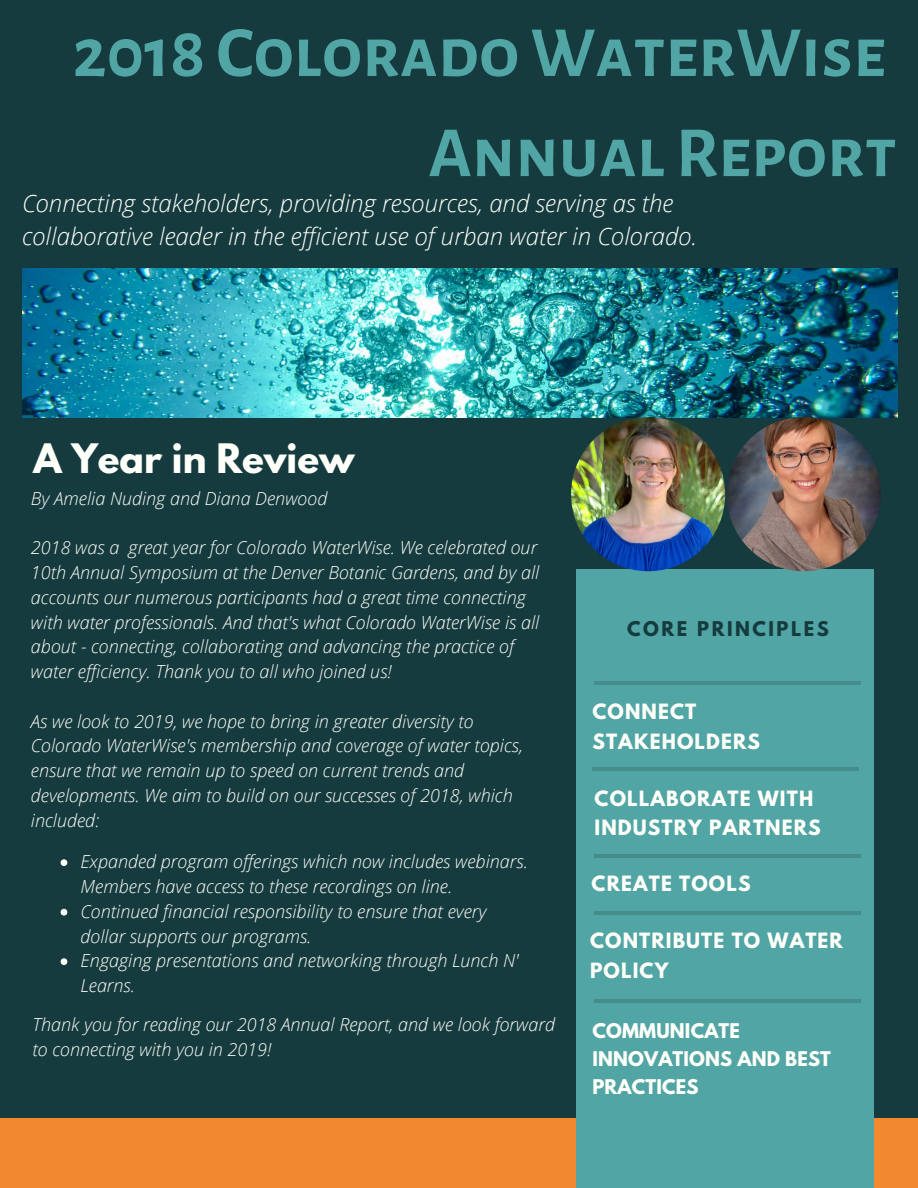
<style>
.page{position:relative;width:918px;height:1188px;background:#153b3f}
.page>*{position:absolute;margin:0;border:0;box-sizing:border-box;transform-origin:0 0}
.t1{font:700 72px/100.2px "Alegreya Sans SC";color:#52a5a5;text-align:right}
.t2{font:700 36px "League Spartan";color:#fffff9}
.t3{font:italic 300 24px/32.7px "Open Sans";color:#fffff9}
.t4{font:700 18.6px/29.7px "League Spartan";letter-spacing:.06em;color:#fffff9}
.t5{font:italic 300 18px/24.8px "Open Sans";color:#fffff9}
.t6{font:700 18px/28px "League Spartan";letter-spacing:.01em;color:#fffff9}
.t7{font:700 18px "League Spartan";letter-spacing:.14em;color:#153b3f}
</style>
<div class="page">
<div style="left:0;top:1118px;width:918px;height:70px;background:#f2892e"></div>
<div style="left:577px;top:569px;width:297px;height:619px;background:#52a5a5"></div>
<hr style="left:593px;top:768px;width:266px;height:3px;background:#000">
<hr style="left:594px;top:854px;width:267px;height:4px;background:#458c8c">
<hr style="left:594px;top:911px;width:267px;height:3px;background:#000">
<hr style="left:594px;top:999px;width:267px;height:4px;background:#458c8c">
<hr style="left:594px;top:681px;width:267px;height:4px;background:#458c8c">
<img style="left:22px;top:269px;width:875px;height:148px">
<svg style="left:61px;top:859px;width:6px;height:7px"></svg>
<svg style="left:61px;top:909px;width:6px;height:7px"></svg>
<svg style="left:61px;top:958px;width:6px;height:7px"></svg>
<img style="left:571px;top:417px;width:154px;height:154px;border-radius:50%">
<img style="left:727px;top:417px;width:154px;height:154px;border-radius:50%">
<h1 class="t1" style="left:73px;top:4px;width:826px">2018 Colorado WaterWise<br>Annual Report</h1>
<h3 class="t3" style="left:22px;top:187px;width:677px">Connecting stakeholders, providing resources, and serving as the collaborative leader in the efficient use of urban water in Colorado.</h3>
<h2 class="t2" style="left:33px;top:441px;width:323px">A Year in Review</h2>
<p class="t5" style="left:31px;top:485px;width:298px">By Amelia Nuding and Diana Denwood</p>
<p class="t5" style="left:31px;top:535px;width:510px">2018 was a great year for Colorado WaterWise. We celebrated our 10th Annual Symposium at the Denver Botanic Gardens, and by all accounts our numerous participants had a great time connecting with water professionals. And that's what Colorado WaterWise is all about - connecting, collaborating and advancing the practice of water efficiency. Thank you to all who joined us!</p>
<p class="t5" style="left:31px;top:708px;width:494px">As we look to 2019, we hope to bring in greater diversity to Colorado WaterWise's membership and coverage of water topics, ensure that we remain up to speed on current trends and developments. We aim to build on our successes of 2018, which included:</p>
<p class="t5" style="left:81px;top:849px;width:449px">Expanded program offerings which now includes webinars.<br>Members have access to these recordings on line.<br>Continued financial responsibility to ensure that every dollar supports our programs.<br>Engaging presentations and networking through Lunch N' Learns.</p>
<p class="t5" style="left:33px;top:1012px;width:524px">Thank you for reading our 2018 Annual Report, and we look forward to connecting with you in 2019!</p>
<p class="t7" style="left:627px;top:620px;width:203px">CORE PRINCIPLES</p>
<p class="t4" style="left:592px;top:699px;width:169px">CONNECT<br>STAKEHOLDERS</p>
<p class="t4" style="left:595px;top:786px;width:228px">COLLABORATE WITH<br>INDUSTRY PARTNERS</p>
<p class="t4" style="left:592px;top:871px;width:161px">CREATE TOOLS</p>
<p class="t4" style="left:590px;top:928px;width:254px">CONTRIBUTE TO WATER<br>POLICY</p>
<p class="t6" style="left:592px;top:1019px;width:240px">COMMUNICATE<br>INNOVATIONS AND BEST<br>PRACTICES</p>
</div>
